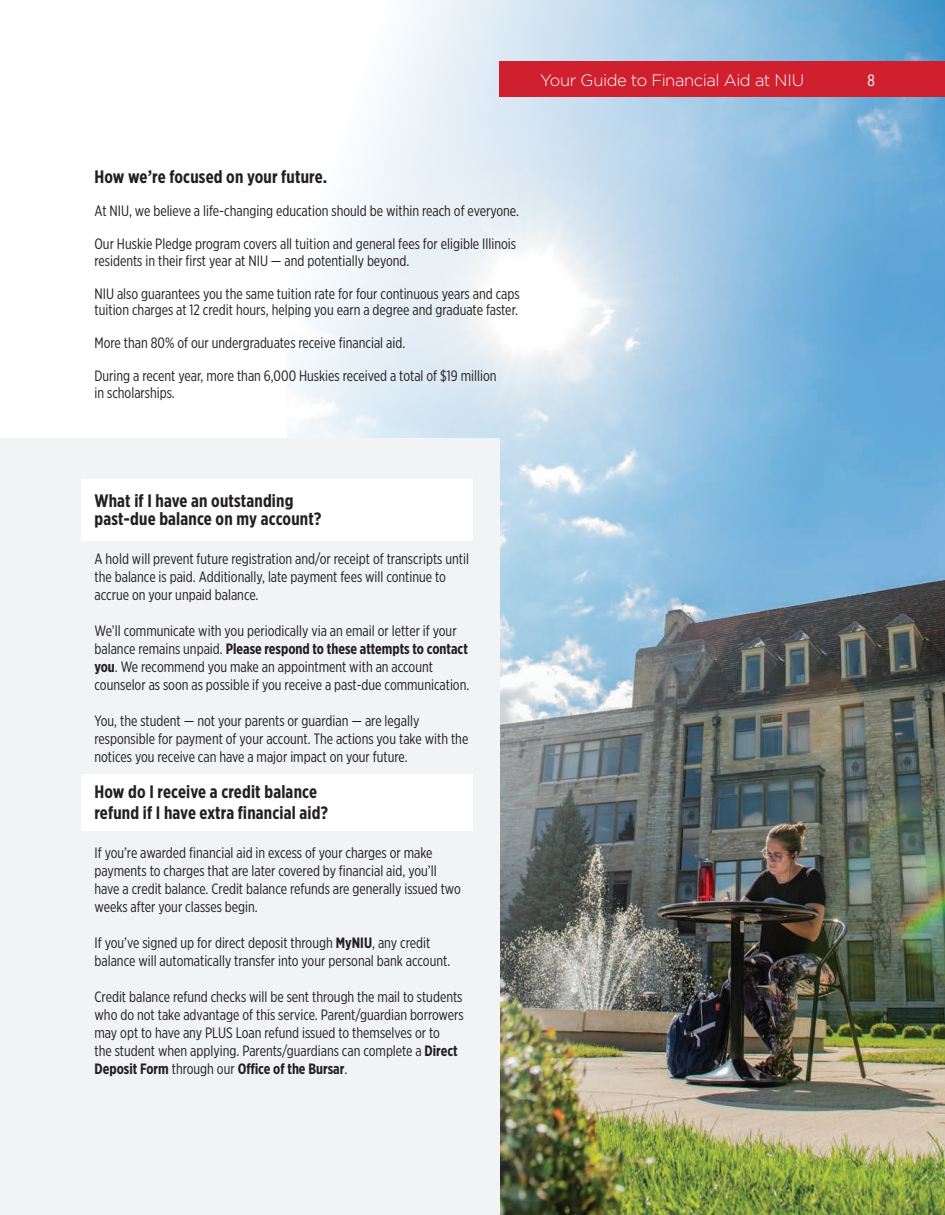
<style>
.page{position:relative;width:945px;height:1215px;background:#fff}
.page>*{position:absolute;margin:0;border:0;box-sizing:border-box;transform-origin:0 0}
.t1{font:700 18px/18px "Gotham X Narrow";letter-spacing:.01em;color:#231f20}
.t2{font:300 16.5px "Gotham";letter-spacing:-.025em;color:#fff}
.t3{font:16.5px "Gotham X Narrow";color:#fff}
.t4{font:15px/18px "Gotham X Narrow";color:#231f20}
.s1{font-weight:700}
</style>
<div class="page">
<img style="left:288px;top:0;width:657px;height:1215px">
<div style="left:0;top:439px;width:500px;height:776px;background:#f2f3f4"></div>
<div style="left:500px;top:61px;width:445px;height:36px;background:#d0202f"></div>
<div style="left:81px;top:479px;width:391px;height:61px;background:#fff"></div>
<div style="left:81px;top:775px;width:391px;height:56px;background:#fff"></div>
<p class="t2" style="left:540px;top:70px;width:266px">Your Guide to Financial Aid at NIU</p>
<p class="t3" style="left:867px;top:70px;width:9px">8</p>
<p class="t1" style="left:94px;top:168px;width:234px">How we’re focused on your future.</p>
<p class="t4" style="left:94px;top:202px;width:426px">At NIU, we believe a life-changing education should be within reach of everyone.</p>
<p class="t4" style="left:94px;top:236px;width:423px;line-height:16.5px">Our Huskie Pledge program covers all tuition and general fees for eligible Illinois residents in their first year at NIU — and potentially beyond.</p>
<p class="t4" style="left:94px;top:285px;width:427px;line-height:16.5px">NIU also guarantees you the same tuition rate for four continuous years and caps tuition charges at 12 credit hours, helping you earn a degree and graduate faster.</p>
<p class="t4" style="left:94px;top:334px;width:312px">More than 80% of our undergraduates receive financial aid.</p>
<p class="t4" style="left:94px;top:368px;width:404px;line-height:16.5px">During a recent year, more than 6,000 Huskies received a total of $19 million in scholarships.</p>
<p class="t1" style="left:94px;top:492px;width:228px">What if I have an outstanding past-due balance on my account?</p>
<p class="t4" style="left:94px;top:550px;width:376px">A hold will prevent future registration and/or receipt of transcripts until the balance is paid. Additionally, late payment fees will continue to accrue on your unpaid balance.</p>
<p class="t4" style="left:94px;top:622px;width:376px">We’ll communicate with you periodically via an email or letter if your balance remains unpaid. <span class="s1">Please respond to these attempts to contact you</span>. We recommend you make an appointment with an account counselor as soon as possible if you receive a past-due communication.</p>
<p class="t4" style="left:94px;top:712px;width:375px">You, the student — not your parents or guardian — are legally responsible for payment of your account. The actions you take with the notices you receive can have a major impact on your future.</p>
<p class="t1" style="left:94px;top:781px;width:235px;line-height:21px">How do I receive a credit balance refund if I have extra financial aid?</p>
<p class="t4" style="left:94px;top:844px;width:368px">If you’re awarded financial aid in excess of your charges or make payments to charges that are later covered by financial aid, you’ll have a credit balance. Credit balance refunds are generally issued two weeks after your classes begin.</p>
<p class="t4" style="left:94px;top:934px;width:357px">If you’ve signed up for direct deposit through <span class="s1">MyNIU</span>, any credit balance will automatically transfer into your personal bank account.</p>
<p class="t4" style="left:94px;top:988px;width:371px">Credit balance refund checks will be sent through the mail to students who do not take advantage of this service. Parent/guardian borrowers may opt to have any PLUS Loan refund issued to themselves or to<br>the student when applying. Parents/guardians can complete a <span class="s1">Direct Deposit Form</span> through our <span class="s1">Office of the Bursar</span>.</p>
</div>
